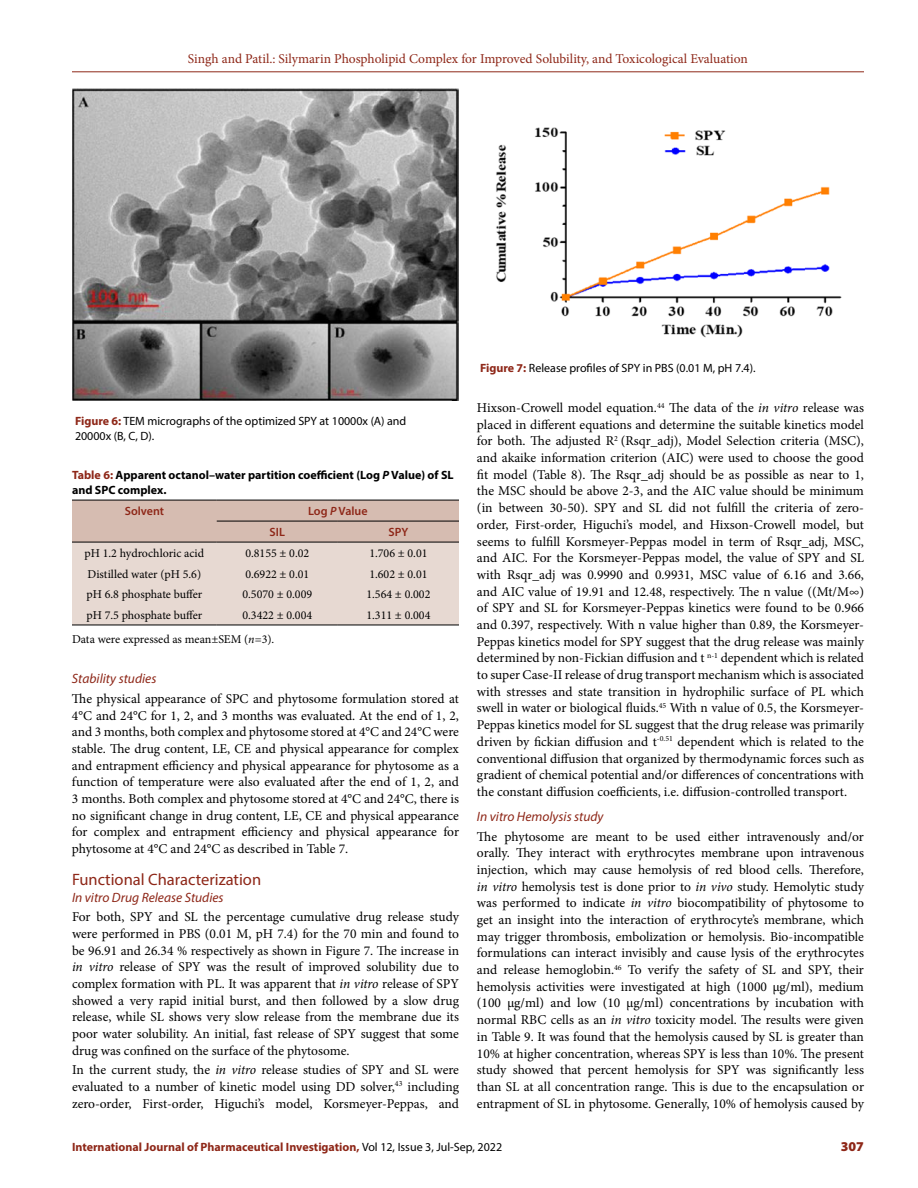
<style>
.page{position:relative;width:918px;height:1188px;background:#fff}
.page>*{position:absolute;margin:0;border:0;box-sizing:border-box;transform-origin:0 0}
.t1{font:16.5px "Myriad Pro";color:#8e2718}
.t2{font:13.5px/16.6px "Minion Pro";color:#000;text-align:justify}
.t3{font:13.5px "Minion Pro";letter-spacing:-.005em;color:#8e2718}
.t4{font:italic 13.5px "Myriad Pro";color:#8e2718}
.t5{font:900 13.5px "Myriad Pro";color:#8e2718}
.t6{font:12px "Minion Pro";color:#000}
.t7{font:12px/15px "Myriad Pro";color:#000}
.t8{font:700 12px/15px "Myriad Pro";color:#000}
.t9{font:700 12px "Myriad Pro";color:#8e2718}
.t10{font:600 12px "Myriad Pro";color:#8e2718}
.s1{font-weight:700;color:#8e2718}
.s2{color:#8e2718}
.s3{font-style:italic}
.s4{font-weight:400;color:#000}
</style>
<div class="page">
<hr style="left:72px;top:72px;width:792px;height:1px;background:#8e2718">
<svg style="left:72px;top:501px;width:387px;height:124px;background:#dfcdc5"></svg>
<hr style="left:72px;top:500px;width:145px;height:1px;background:#000">
<hr style="left:72px;top:542px;width:145px;height:1px;background:#000">
<hr style="left:217px;top:500px;width:121px;height:1px;background:#000">
<hr style="left:338px;top:500px;width:121px;height:1px;background:#000">
<hr style="left:217px;top:521px;width:121px;height:1px;background:#000">
<hr style="left:338px;top:521px;width:121px;height:1px;background:#000">
<hr style="left:217px;top:542px;width:121px;height:1px;background:#000">
<hr style="left:338px;top:542px;width:121px;height:1px;background:#000">
<hr style="left:72px;top:625px;width:145px;height:1px;background:#000">
<hr style="left:217px;top:625px;width:121px;height:1px;background:#000">
<hr style="left:338px;top:625px;width:121px;height:1px;background:#000">
<img style="left:72px;top:88px;width:387px;height:313px">
<img style="left:496px;top:127px;width:346px;height:211px">
<p class="t3" style="left:188px;top:50px;width:562px">Singh and Patil.: Silymarin Phospholipid Complex for Improved Solubility, and Toxicological Evaluation</p>
<p class="t7" style="left:75px;top:413px;width:333px"><span class="s1">Figure 6:</span> TEM micrographs of the optimized SPY at 10000x (A) and<br>20000x (B, C, D).</p>
<p class="t8" style="left:72px;top:467px;width:383px"><span class="s2">Table 6:</span> Apparent octanol–water partition coefficient (Log <span class="s3">P</span> Value) of SL and SPC complex.</p>
<p class="t10" style="left:125px;top:503px;width:41px">Solvent</p>
<p class="t10" style="left:308px;top:503px;width:61px">Log <span class="s3">P</span> Value</p>
<p class="t10" style="left:270px;top:524px;width:17px">SIL</p>
<p class="t10" style="left:389px;top:524px;width:21px">SPY</p>
<p class="t6" style="left:85px;top:545px;width:121px">pH 1.2 hydrochloric acid</p>
<p class="t6" style="left:245px;top:545px;width:65px">0.8155 ± 0.02</p>
<p class="t6" style="left:369px;top:545px;width:60px">1.706 ± 0.01</p>
<p class="t6" style="left:88px;top:566px;width:115px">Distilled water (pH 5.6)</p>
<p class="t6" style="left:245px;top:566px;width:65px">0.6922 ± 0.01</p>
<p class="t6" style="left:369px;top:566px;width:60px">1.602 ± 0.01</p>
<p class="t6" style="left:87px;top:586px;width:117px">pH 6.8 phosphate buffer</p>
<p class="t6" style="left:242px;top:586px;width:71px">0.5070 ± 0.009</p>
<p class="t6" style="left:366px;top:586px;width:65px">1.564 ± 0.002</p>
<p class="t6" style="left:87px;top:607px;width:117px">pH 7.5 phosphate buffer</p>
<p class="t6" style="left:242px;top:607px;width:71px">0.3422 ± 0.004</p>
<p class="t6" style="left:366px;top:607px;width:65px">1.311 ± 0.004</p>
<p class="t6" style="left:72px;top:631px;width:204px">Data were expressed as mean±SEM (<span class="s3">n</span>=3).</p>
<p class="t4" style="left:72px;top:671px;width:86px">Stability studies</p>
<p class="t2" style="left:72px;top:691px;width:389px">The physical appearance of SPC and phytosome formulation stored at 4°C and 24°C for 1, 2, and 3 months was evaluated. At the end of 1, 2, and 3 months, both complex and phytosome stored at 4°C and 24°C were stable. The drug content, LE, CE and physical appearance for complex and entrapment efficiency and physical appearance for phytosome as a function of temperature were also evaluated after the end of 1, 2, and 3 months. Both complex and phytosome stored at 4°C and 24°C, there is no significant change in drug content, LE, CE and physical appearance for complex and entrapment efficiency and physical appearance for phytosome at 4°C and 24°C as described in Table 7.</p>
<p class="t1" style="left:72px;top:869px;width:191px">Functional Characterization</p>
<p class="t4" style="left:72px;top:889px;width:153px">In vitro Drug Release Studies</p>
<p class="t2" style="left:72px;top:909px;width:389px">For both, SPY and SL the percentage cumulative drug release study were performed in PBS (0.01 M, pH 7.4) for the 70 min and found to be 96.91 and 26.34 % respectively as shown in Figure 7. The increase in <span class="s3">in vitro</span> release of SPY was the result of improved solubility due to complex formation with PL. It was apparent that <span class="s3">in vitro</span> release of SPY showed a very rapid initial burst, and then followed by a slow drug release, while SL shows very slow release from the membrane due its poor water solubility. An initial, fast release of SPY suggest that some drug was confined on the surface of the phytosome.</p>
<p class="t2" style="left:72px;top:1062px;width:389px">In the current study, the <span class="s3">in vitro</span> release studies of SPY and SL were evaluated to a number of kinetic model using DD solver,<sup>43</sup> including zero-order, First-order, Higuchi’s model, Korsmeyer-Peppas, and</p>
<p class="t7" style="left:480px;top:361px;width:277px"><span class="s1">Figure 7:</span> Release profiles of SPY in PBS (0.01 M, pH 7.4).</p>
<p class="t2" style="left:477px;top:399px;width:389px">Hixson-Crowell model equation.<sup>44</sup> The data of the <span class="s3">in vitro</span> release was placed in different equations and determine the suitable kinetics model for both. The adjusted R<sup>2</sup> (Rsqr_adj), Model Selection criteria (MSC), and akaike information criterion (AIC) were used to choose the good fit model (Table 8). The Rsqr_adj should be as possible as near to 1, the MSC should be above 2-3, and the AIC value should be minimum (in between 30-50). SPY and SL did not fulfill the criteria of zero&shy;order, First-order, Higuchi’s model, and Hixson-Crowell model, but seems to fulfill Korsmeyer-Peppas model in term of Rsqr_adj, MSC, and AIC. For the Korsmeyer-Peppas model, the value of SPY and SL with Rsqr_adj was 0.9990 and 0.9931, MSC value of 6.16 and 3.66, and AIC value of 19.91 and 12.48, respectively. The n value ((Mt/M∞) of SPY and SL for Korsmeyer-Peppas kinetics were found to be 0.966 and 0.397, respectively. With n value higher than 0.89, the Korsmeyer-Peppas kinetics model for SPY suggest that the drug release was mainly determined by non-Fickian diffusion and t <sup>n-1</sup> dependent which is related to super Case-II release of drug transport mechanism which is associated with stresses and state transition in hydrophilic surface of PL which swell in water or biological fluids.<sup>45</sup> With n value of 0.5, the Korsmeyer-Peppas kinetics model for SL suggest that the drug release was primarily driven by fickian diffusion and t<sup>-0.51</sup> dependent which is related to the conventional diffusion that organized by thermodynamic forces such as gradient of chemical potential and/or differences of concentrations with the constant diffusion coefficients, i.e. diffusion-controlled transport.</p>
<p class="t4" style="left:477px;top:808px;width:128px">In vitro Hemolysis study</p>
<p class="t2" style="left:477px;top:828px;width:389px">The phytosome are meant to be used either intravenously and/or orally. They interact with erythrocytes membrane upon intravenous injection, which may cause hemolysis of red blood cells. Therefore, <span class="s3">in vitro</span> hemolysis test is done prior to <span class="s3">in vivo</span> study. Hemolytic study was performed to indicate <span class="s3">in vitro</span> biocompatibility of phytosome to get an insight into the interaction of erythrocyte’s membrane, which may trigger thrombosis, embolization or hemolysis. Bio-incompatible formulations can interact invisibly and cause lysis of the erythrocytes and release hemoglobin.<sup>46</sup> To verify the safety of SL and SPY, their hemolysis activities were investigated at high (1000 μg/ml), medium (100 μg/ml) and low (10 μg/ml) concentrations by incubation with normal RBC cells as an <span class="s3">in vitro</span> toxicity model. The results were given in Table 9. It was found that the hemolysis caused by SL is greater than 10% at higher concentration, whereas SPY is less than 10%. The present study showed that percent hemolysis for SPY was significantly less than SL at all concentration range. This is due to the encapsulation or entrapment of SL in phytosome. Generally, 10% of hemolysis caused by</p>
<p class="t9" style="left:72px;top:1139px;width:432px">International Journal of Pharmaceutical Investigation, <span class="s4">Vol 12, Issue 3, Jul-Sep, 2022</span></p>
<p class="t5" style="left:841px;top:1137px;width:25px">307</p>
</div>
